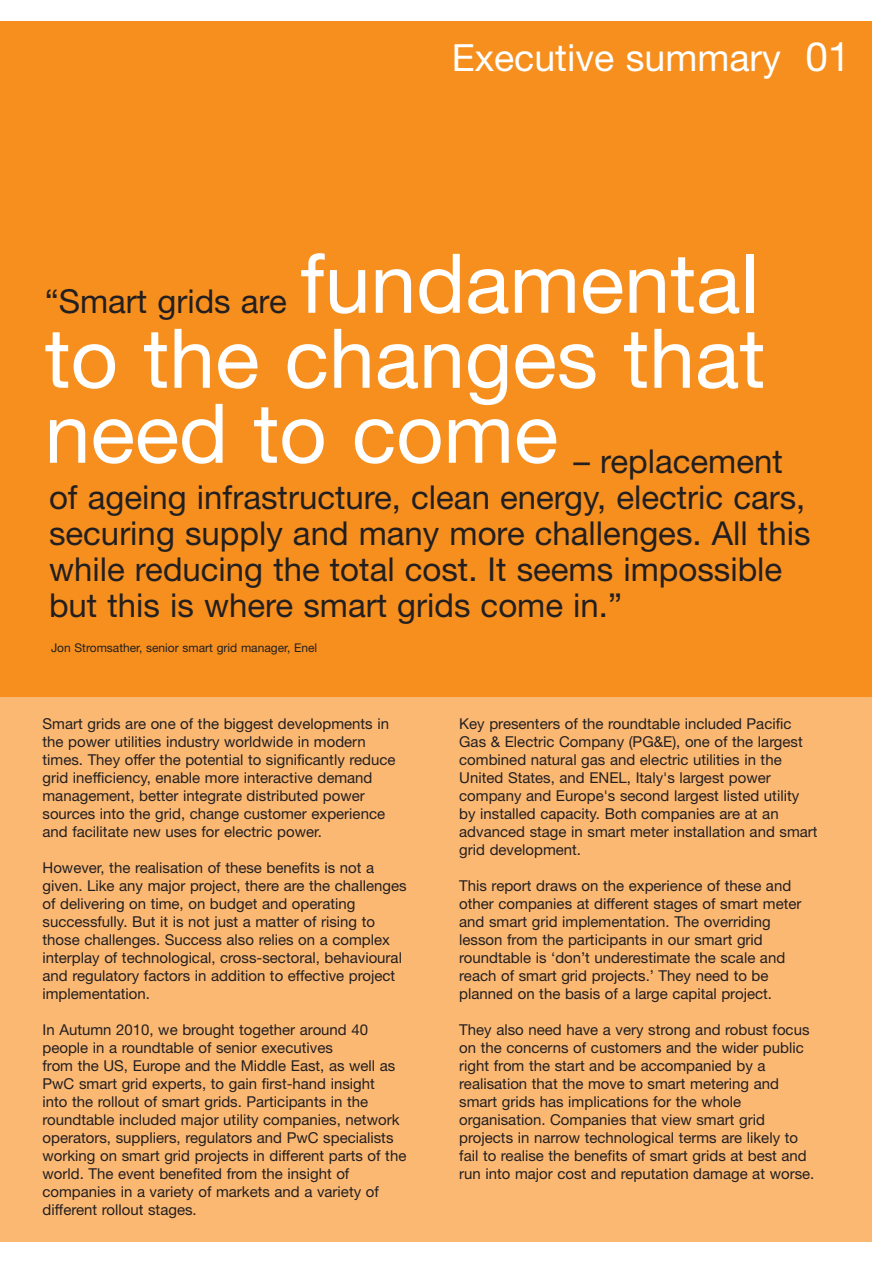
<style>
.page{position:relative;width:893px;height:1263px;background:#fff}
.page>*{position:absolute;margin:0;border:0;box-sizing:border-box;transform-origin:0 0}
.t1{font:82.5px/75px "Helvetica Neue";color:#fff;text-align:justify}
.t2{font:37.5px "Helvetica Neue";color:#fff}
.t3{font:33px/36px "Helvetica Neue";color:#231f20}
.t4{font:15px/18px "Helvetica Neue";color:#231f20}
.t5{font:12px "Helvetica Neue";color:#231f20}
.s1{font-size:40.5px}
</style>
<div class="page">
<div style="left:0;top:21px;width:872px;height:1221px;background:#f68f1e"></div>
<div style="left:0;top:697px;width:872px;height:545px;background:#fbb873"></div>
<h2 class="t2" style="left:452px;top:45px;width:400px">Executive summary <span class="s1">01</span></h2>
<h1 class="t1" style="left:45px;top:254px;width:722px;text-indent:256px">fundamental to the changes that need to come</h1>
<h3 class="t3" style="left:45px;top:286px;width:244px">“Smart grids are</h3>
<h3 class="t3" style="left:49px;top:446px;width:763px;text-indent:524px">– replacement of ageing infrastructure, clean energy, electric cars, securing supply and many more challenges. All this while reducing the total cost. It seems impossible but this is where smart grids come in.”</h3>
<p class="t5" style="left:51px;top:643px;width:268px">Jon Stromsather, senior smart grid manager, Enel</p>
<p class="t4" style="left:43px;top:716px;width:355px">Smart grids are one of the biggest developments in the power utilities industry worldwide in modern times. They offer the potential to significantly reduce grid inefficiency, enable more interactive demand management, better integrate distributed power sources into the grid, change customer experience and facilitate new uses for electric power.</p>
<p class="t4" style="left:43px;top:860px;width:366px">However, the realisation of these benefits is not a given. Like any major project, there are the challenges of delivering on time, on budget and operating successfully. But it is not just a matter of rising to those challenges. Success also relies on a complex interplay of technological, cross-sectoral, behavioural and regulatory factors in addition to effective project implementation.</p>
<p class="t4" style="left:43px;top:1022px;width:365px">In Autumn 2010, we brought together around 40 people in a roundtable of senior executives<br>from the US, Europe and the Middle East, as well as PwC smart grid experts, to gain first-hand insight<br>into the rollout of smart grids. Participants in the roundtable included major utility companies, network operators, suppliers, regulators and PwC specialists working on smart grid projects in different parts of the world. The event benefited from the insight of companies in a variety of markets and a variety of different rollout stages.</p>
<p class="t4" style="left:459px;top:716px;width:360px">Key presenters of the roundtable included Pacific Gas &amp; Electric Company (PG&amp;E), one of the largest combined natural gas and electric utilities in the United States, and ENEL, Italy's largest power company and Europe's second largest listed utility by installed capacity. Both companies are at an advanced stage in smart meter installation and smart grid development.</p>
<p class="t4" style="left:459px;top:878px;width:344px">This report draws on the experience of these and other companies at different stages of smart meter and smart grid implementation. The overriding lesson from the participants in our smart grid roundtable is ‘don’t underestimate the scale and reach of smart grid projects.’ They need to be planned on the basis of a large capital project.</p>
<p class="t4" style="left:459px;top:1022px;width:357px">They also need have a very strong and robust focus on the concerns of customers and the wider public right from the start and be accompanied by a realisation that the move to smart metering and smart grids has implications for the whole organisation. Companies that view smart grid projects in narrow technological terms are likely to fail to realise the benefits of smart grids at best and run into major cost and reputation damage at worse.</p>
</div>
